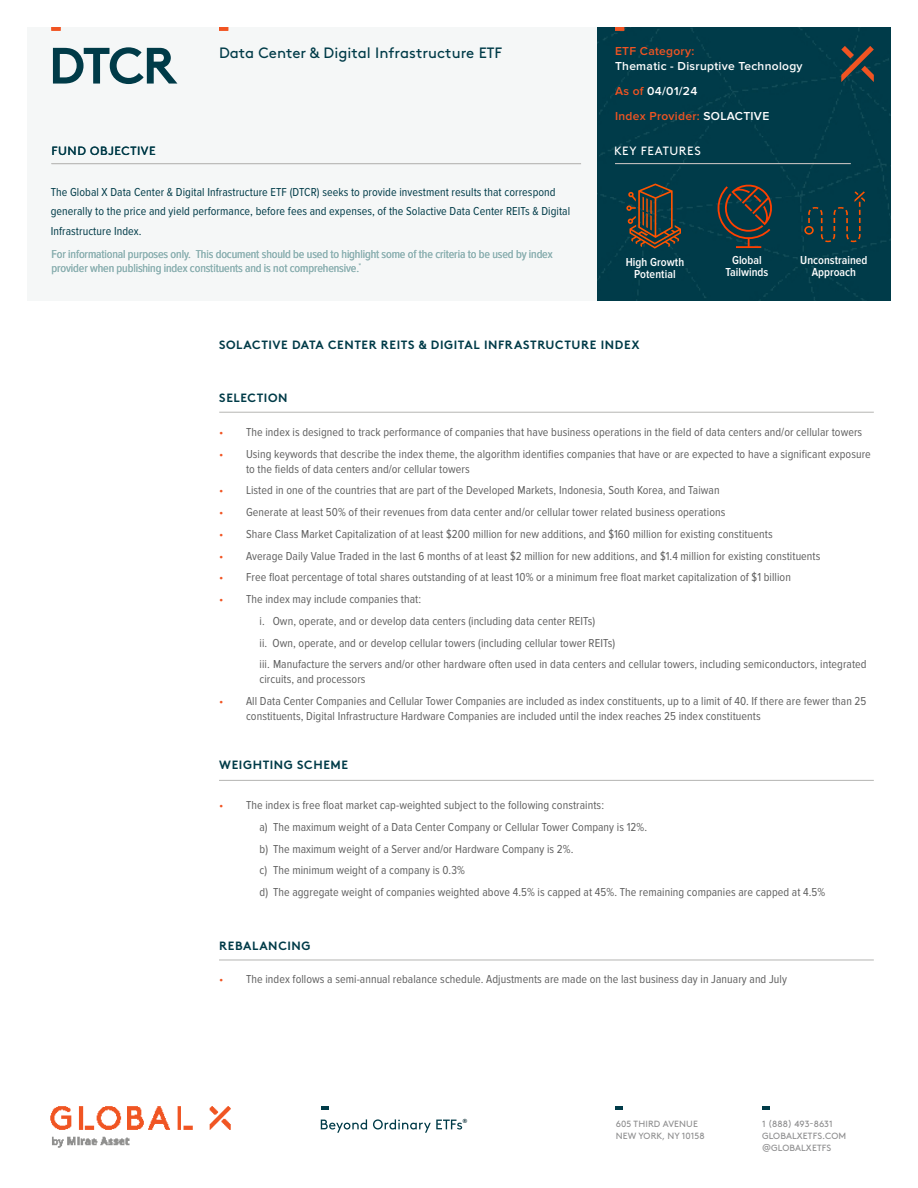
<style>
.page{position:relative;width:918px;height:1188px;background:#fff}
.page>*{position:absolute;margin:0;border:0;box-sizing:border-box;transform-origin:0 0}
.t1{font:700 51px "Brown Std";color:#003b48}
.t2{font:15px "Brown Std";letter-spacing:.005em;color:#003b48}
.Bullets{font:12px/15px "Proxima Nova Cond";letter-spacing:.005em;color:#606060}
.t3{font:12px/19.5px "Proxima Nova Cond";letter-spacing:.005em;color:#003b48}
.t4{font:12px/13.5px "Proxima Nova Cond";letter-spacing:-.01em;color:#8db1b2}
.t5{font:700 12px "Brown Std";letter-spacing:.05em;color:#003b48}
.t6{font:600 12px/12px "Proxima Nova Cond";color:#fff;text-align:center}
.t7{font:600 12px "Proxima Nova";letter-spacing:.025em;color:#fff}
.t8{font:600 12px "Proxima Nova";letter-spacing:.025em;color:#f15422}
.t9{font:12px "Brown Std";letter-spacing:.05em;color:#003b48}
.t10{font:12px "Brown Std";letter-spacing:.05em;color:#fff}
.t11{font:9px/12px "Brown Std";letter-spacing:.015em;color:#8e8e8f}
.t12{font:700 6px "Brown Std";color:#0b2e36}
.s1{color:#f15422}
.s2{color:#fff}
</style>
<div class="page">
<div style="left:27px;top:27px;width:570px;height:273px;background:#f5f7f7"></div>
<div style="left:597px;top:27px;width:294px;height:273px;background:#003b49"></div>
<svg style="left:841px;top:46px;width:33px;height:36px"></svg>
<hr style="left:615px;top:163px;width:236px;height:1px;background:#bdbdbb">
<svg style="left:762px;top:1106px;width:8px;height:4px"></svg>
<svg style="left:615px;top:1106px;width:8px;height:4px"></svg>
<hr style="left:219px;top:412px;width:655px;height:1px;background:#bdbdbb">
<hr style="left:219px;top:780px;width:655px;height:1px;background:#bdbdbb">
<hr style="left:219px;top:959px;width:655px;height:2px;background:#bdbdbb">
<img style="left:50px;top:1106px;width:181px;height:42px">
<svg style="left:626px;top:184px;width:55px;height:65px;background:#3c4138"></svg>
<svg style="left:804px;top:191px;width:61px;height:51px;background:#153d42"></svg>
<svg style="left:321px;top:1119px;width:46px;height:14px"></svg>
<svg style="left:373px;top:1119px;width:89px;height:14px"></svg>
<svg style="left:321px;top:1106px;width:8px;height:4px"></svg>
<svg style="left:717px;top:182px;width:57px;height:66px;background:#2e3c3b"></svg>
<svg style="left:615px;top:27px;width:9px;height:4px"></svg>
<svg style="left:219px;top:27px;width:9px;height:4px"></svg>
<svg style="left:51px;top:27px;width:10px;height:4px"></svg>
<hr style="left:51px;top:163px;width:530px;height:1px;background:#bdbdbb">
<h1 class="t1" style="left:49px;top:35px;width:130px">DTCR</h1>
<p class="t9" style="left:51px;top:144px;width:106px">FUND OBJECTIVE</p>
<p class="t2" style="left:219px;top:44px;width:285px">Data Center &amp; Digital Infrastructure ETF</p>
<p class="t3" style="left:51px;top:182px;width:521px">The Global X Data Center &amp; Digital Infrastructure ETF (DTCR) seeks to provide investment results that correspond generally to the price and yield performance, before fees and expenses, of the Solactive Data Center REITs &amp; Digital<br>Infrastructure Index.</p>
<p class="t4" style="left:52px;top:248px;width:503px">For informational purposes only. This document should be used to highlight some of the criteria to be used by index provider when publishing index constituents and is not comprehensive.<sup>*</sup></p>
<p class="t8" style="left:615px;top:44px;width:81px">ETF Category:</p>
<p class="t7" style="left:615px;top:59px;width:189px">Thematic - Disruptive Technology</p>
<p class="t7" style="left:615px;top:84px;width:84px"><span class="s1">As of</span> 04/01/24</p>
<p class="t8" style="left:615px;top:109px;width:156px">Index Provider: <span class="s2">SOLACTIVE</span></p>
<p class="t10" style="left:614px;top:144px;width:88px">KEY FEATURES</p>
<p class="t6" style="left:725px;top:255px;width:44px">Global<br>Tailwinds</p>
<p class="t6" style="left:626px;top:257px;width:60px">High Growth<br>Potential</p>
<p class="t6" style="left:800px;top:255px;width:69px">Unconstrained<br>Approach</p>
<p class="t5" style="left:219px;top:338px;width:422px">SOLACTIVE DATA CENTER REITS &amp; DIGITAL INFRASTRUCTURE INDEX</p>
<p class="t5" style="left:219px;top:391px;width:70px">SELECTION</p>
<p class="Bullets" style="left:219px;top:425px;width:645px"><span class="s1">•</span> The index is designed to track performance of companies that have business operations in the field of data centers and/or cellular towers</p>
<p class="Bullets" style="left:246px;top:446px;width:626px;text-indent:-27px"><span class="s1">•</span> Using keywords that describe the index theme, the algorithm identifies companies that have or are expected to have a significant exposure to the fields of data centers and/or cellular towers</p>
<p class="Bullets" style="left:219px;top:483px;width:502px"><span class="s1">•</span> Listed in one of the countries that are part of the Developed Markets, Indonesia, South Korea, and Taiwan</p>
<p class="Bullets" style="left:219px;top:505px;width:508px"><span class="s1">•</span> Generate at least 50% of their revenues from data center and/or cellular tower related business operations</p>
<p class="Bullets" style="left:219px;top:527px;width:555px"><span class="s1">•</span> Share Class Market Capitalization of at least $200 million for new additions, and $160 million for existing constituents</p>
<p class="Bullets" style="left:219px;top:548px;width:603px"><span class="s1">•</span> Average Daily Value Traded in the last 6 months of at least $2 million for new additions, and $1.4 million for existing constituents</p>
<p class="Bullets" style="left:219px;top:570px;width:573px"><span class="s1">•</span> Free float percentage of total shares outstanding of at least 10% or a minimum free float market capitalization of $1 billion</p>
<p class="Bullets" style="left:219px;top:592px;width:204px"><span class="s1">•</span> The index may include companies that:</p>
<p class="Bullets" style="left:260px;top:614px;width:337px">i. Own, operate, and or develop data centers (including data center REITs)</p>
<p class="Bullets" style="left:260px;top:635px;width:357px">ii. Own, operate, and or develop cellular towers (including cellular tower REITs)</p>
<p class="Bullets" style="left:260px;top:657px;width:609px">iii. Manufacture the servers and/or other hardware often used in data centers and cellular towers, including semiconductors, integrated circuits, and processors</p>
<p class="Bullets" style="left:246px;top:694px;width:622px;text-indent:-27px"><span class="s1">•</span> All Data Center Companies and Cellular Tower Companies are included as index constituents, up to a limit of 40. If there are fewer than 25 constituents, Digital Infrastructure Hardware Companies are included until the index reaches 25 index constituents</p>
<p class="t5" style="left:219px;top:758px;width:130px">WEIGHTING SCHEME</p>
<p class="Bullets" style="left:219px;top:798px;width:387px"><span class="s1">•</span> The index is free float market cap-weighted subject to the following constraints:</p>
<p class="Bullets" style="left:260px;top:820px;width:389px">a) The maximum weight of a Data Center Company or Cellular Tower Company is 12%.</p>
<p class="Bullets" style="left:260px;top:841px;width:316px">b) The maximum weight of a Server and/or Hardware Company is 2%.</p>
<p class="Bullets" style="left:260px;top:863px;width:207px">c) The minimum weight of a company is 0.3%</p>
<p class="Bullets" style="left:260px;top:885px;width:567px">d) The aggregate weight of companies weighted above 4.5% is capped at 45%. The remaining companies are capped at 4.5%</p>
<p class="t5" style="left:219px;top:939px;width:93px">REBALANCING</p>
<p class="Bullets" style="left:219px;top:971px;width:569px"><span class="s1">•</span> The index follows a semi-annual rebalance schedule. Adjustments are made on the last business day in January and July</p>
<p class="t12" style="left:463px;top:1117px;width:7px">®</p>
<p class="t11" style="left:616px;top:1118px;width:90px">605 THIRD AVENUE<br>NEW YORK, NY 10158</p>
<p class="t11" style="left:762px;top:1118px;width:86px">1 (888) 493-8631<br>GLOBALXETFS.COM @GLOBALXETFS</p>
</div>
